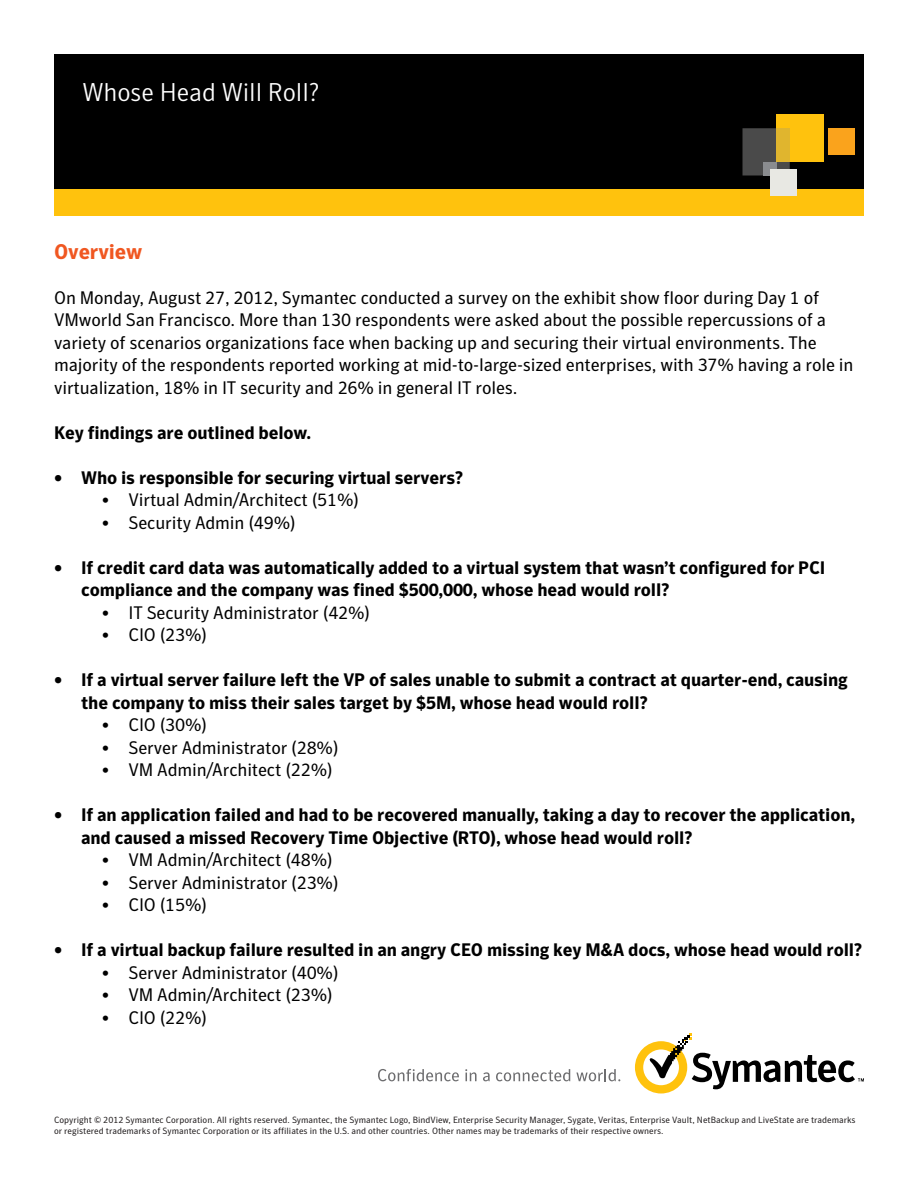
<style>
.page{position:relative;width:918px;height:1188px;background:#fff}
.page>*{position:absolute;margin:0;border:0;box-sizing:border-box;transform-origin:0 0}
.Page_Title{font:300 25.5px "Symantec Sans";letter-spacing:-.005em;color:#fff}
.Headline{font:700 21px "Symantec Sans";letter-spacing:-.01em;color:#f05721}
.t1{font:18px/22.5px "Symantec Sans";letter-spacing:-.01em;color:#000}
.t2{font:700 18px/22.5px "Symantec Sans";letter-spacing:-.01em;color:#000}
.t3{font:9px/10.8px "Symantec Sans";color:#231f20}
</style>
<div class="page">
<div style="left:54px;top:54px;width:810px;height:135px;background:#000"></div>
<div style="left:54px;top:189px;width:810px;height:27px;background:#ffc20d"></div>
<div style="left:776px;top:115px;width:48px;height:47px;background:#ffc20d"></div>
<div style="left:828px;top:128px;width:27px;height:27px;background:#faa31c"></div>
<svg style="left:743px;top:128px;width:47px;height:48px"></svg>
<div style="left:776px;top:128px;width:14px;height:34px;background:#e0b52e"></div>
<div style="left:763px;top:162px;width:13px;height:14px;background:#8a8c8f"></div>
<div style="left:770px;top:169px;width:27px;height:27px;background:#e8e8e3"></div>
<svg style="left:635px;top:1033px;width:229px;height:61px"></svg>
<svg style="left:378px;top:1069px;width:81px;height:12px"></svg>
<svg style="left:465px;top:1069px;width:12px;height:12px"></svg>
<svg style="left:483px;top:1072px;width:7px;height:9px"></svg>
<svg style="left:496px;top:1069px;width:74px;height:12px"></svg>
<svg style="left:576px;top:1069px;width:44px;height:12px"></svg>
<p class="Page_Title" style="left:82px;top:77px;width:239px">Whose Head Will Roll?</p>
<p class="Headline" style="left:54px;top:239px;width:90px">Overview</p>
<p class="t1" style="left:54px;top:286px;width:801px">On Monday, August 27, 2012, Symantec conducted a survey on the exhibit show floor during Day 1 of VMworld San Francisco. More than 130 respondents were asked about the possible repercussions of a variety of scenarios organizations face when backing up and securing their virtual environments. The majority of the respondents reported working at mid-to-large-sized enterprises, with 37% having a role in virtualization, 18% in IT security and 26% in general IT roles.</p>
<p class="t2" style="left:54px;top:421px;width:258px">Key findings are outlined below.</p>
<p class="t2" style="left:54px;top:466px;width:411px">• Who is responsible for securing virtual servers?</p>
<p class="t1" style="left:101px;top:489px;width:259px">• Virtual Admin/Architect (51%)</p>
<p class="t1" style="left:101px;top:511px;width:196px">• Security Admin (49%)</p>
<p class="t2" style="left:81px;top:556px;width:746px;text-indent:-27px">• If credit card data was automatically added to a virtual system that wasn’t configured for PCI compliance and the company was fined $500,000, whose head would roll?</p>
<p class="t1" style="left:101px;top:601px;width:270px">• IT Security Administrator (42%)</p>
<p class="t1" style="left:101px;top:624px;width:107px">• CIO (23%)</p>
<p class="t2" style="left:81px;top:669px;width:768px;text-indent:-27px">• If a virtual server failure left the VP of sales unable to submit a contract at quarter-end, causing the company to miss their sales target by $5M, whose head would roll?</p>
<p class="t1" style="left:101px;top:714px;width:107px">• CIO (30%)</p>
<p class="t1" style="left:101px;top:736px;width:239px">• Server Administrator (28%)</p>
<p class="t1" style="left:101px;top:759px;width:233px">• VM Admin/Architect (22%)</p>
<p class="t2" style="left:81px;top:804px;width:775px;text-indent:-27px">• If an application failed and had to be recovered manually, taking a day to recover the application, and caused a missed Recovery Time Objective (RTO), whose head would roll?</p>
<p class="t1" style="left:101px;top:849px;width:233px">• VM Admin/Architect (48%)</p>
<p class="t1" style="left:101px;top:871px;width:239px">• Server Administrator (23%)</p>
<p class="t1" style="left:101px;top:894px;width:107px">• CIO (15%)</p>
<p class="t2" style="left:54px;top:939px;width:810px">• If a virtual backup failure resulted in an angry CEO missing key M&amp;A docs, whose head would roll?</p>
<p class="t1" style="left:101px;top:961px;width:239px">• Server Administrator (40%)</p>
<p class="t1" style="left:101px;top:984px;width:233px">• VM Admin/Architect (23%)</p>
<p class="t1" style="left:101px;top:1006px;width:107px">• CIO (22%)</p>
<p class="t3" style="left:54px;top:1114px;width:803px">Copyright © 2012 Symantec Corporation. All rights reserved. Symantec, the Symantec Logo, BindView, Enterprise Security Manager, Sygate, Veritas, Enterprise Vault, NetBackup and LiveState are trademarks or registered trademarks of Symantec Corporation or its affiliates in the U.S. and other countries. Other names may be trademarks of their respective owners.</p>
</div>
